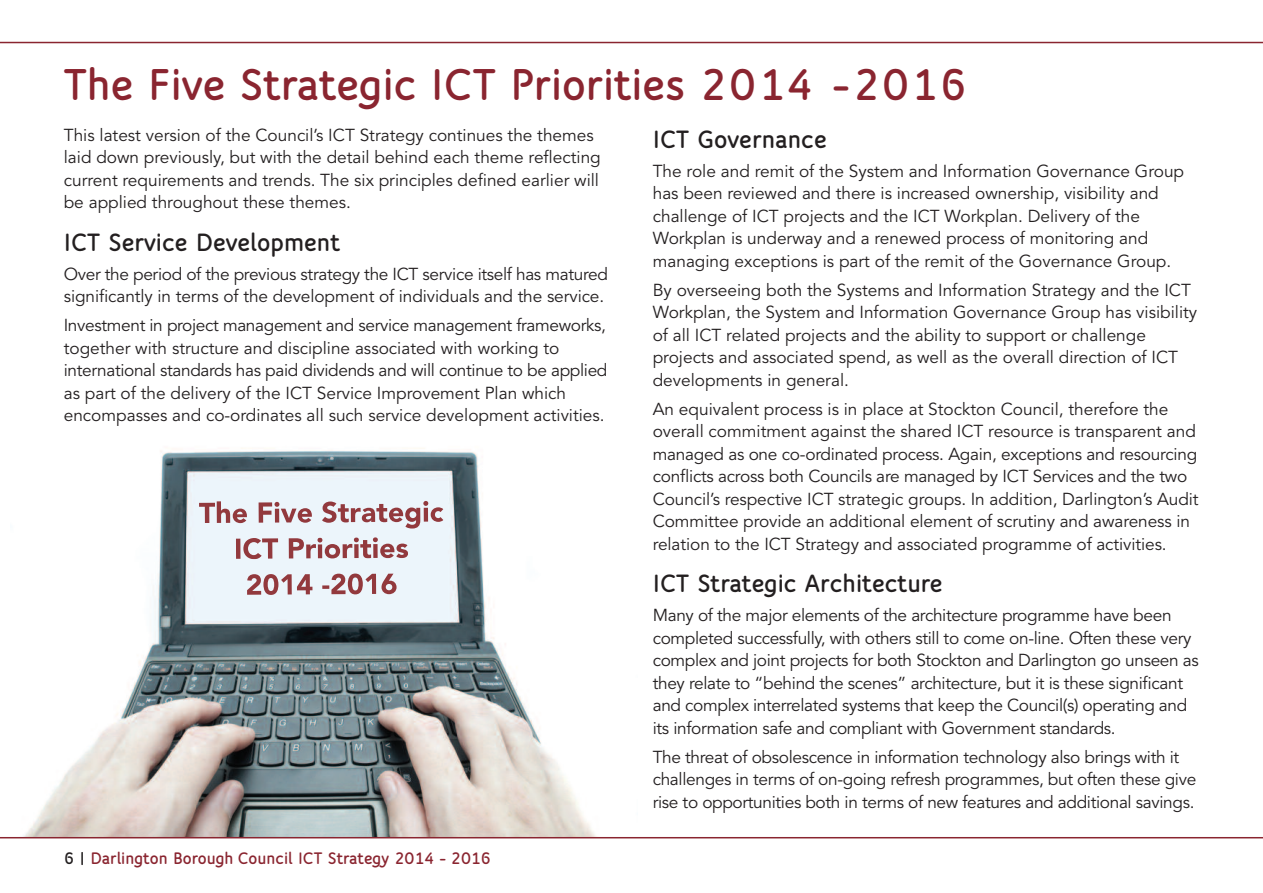
<style>
.page{position:relative;width:1263px;height:893px;background:#fff}
.page>*{position:absolute;margin:0;border:0;box-sizing:border-box;transform-origin:0 0}
.t1{font:800 48px "Speak TF";color:#8a2530}
.t2{font:800 27px "Speak TF";color:#231f20}
.t3{font:800 18px "Speak TF";color:#8a2530}
.t4{font:17.25px/22.5px "Avenir LT Std";letter-spacing:-.005em;color:#231f20}
.s1{color:#231f20}
</style>
<div class="page">
<img style="left:22px;top:448px;width:576px;height:389px">
<hr style="left:0;top:42px;width:1263px;height:1px;background:#8a2530">
<hr style="left:0;top:837px;width:1263px;height:1px;background:#8a2530">
<img style="left:199px;top:501px;width:244px;height:28px">
<img style="left:236px;top:537px;width:172px;height:22px">
<img style="left:247px;top:573px;width:150px;height:22px">
<h1 class="t1" style="left:64px;top:56px;width:905px">The Five Strategic ICT Priorities 2014 -2016</h1>
<p class="t4" style="left:64px;top:125px;width:538px">This latest version of the Council’s ICT Strategy continues the themes laid down previously, but with the detail behind each theme reflecting current requirements and trends. The six principles defined earlier will be applied throughout these themes.</p>
<h2 class="t2" style="left:64px;top:226px;width:278px">ICT Service Development</h2>
<p class="t4" style="left:64px;top:264px;width:546px">Over the period of the previous strategy the ICT service itself has matured significantly in terms of the development of individuals and the service.</p>
<p class="t4" style="left:64px;top:315px;width:545px">Investment in project management and service management frameworks, together with structure and discipline associated with working to international standards has paid dividends and will continue to be applied as part of the delivery of the ICT Service Improvement Plan which encompasses and co-ordinates all such service development activities.</p>
<h2 class="t2" style="left:653px;top:123px;width:175px">ICT Governance</h2>
<p class="t4" style="left:653px;top:161px;width:533px">The role and remit of the System and Information Governance Group has been reviewed and there is increased ownership, visibility and challenge of ICT projects and the ICT Workplan. Delivery of the Workplan is underway and a renewed process of monitoring and managing exceptions is part of the remit of the Governance Group.</p>
<p class="t4" style="left:653px;top:280px;width:546px">By overseeing both the Systems and Information Strategy and the ICT Workplan, the System and Information Governance Group has visibility of all ICT related projects and the ability to support or challenge projects and associated spend, as well as the overall direction of ICT developments in general.</p>
<p class="t4" style="left:653px;top:399px;width:547px">An equivalent process is in place at Stockton Council, therefore the overall commitment against the shared ICT resource is transparent and managed as one co-ordinated process. Again, exceptions and resourcing conflicts across both Councils are managed by ICT Services and the two Council’s respective ICT strategic groups. In addition, Darlington’s Audit Committee provide an additional element of scrutiny and awareness in relation to the ICT Strategy and associated programme of activities.</p>
<h2 class="t2" style="left:653px;top:568px;width:291px">ICT Strategic Architecture</h2>
<p class="t4" style="left:653px;top:605px;width:548px">Many of the major elements of the architecture programme have been completed successfully, with others still to come on-line. Often these very complex and joint projects for both Stockton and Darlington go unseen as they relate to “behind the scenes” architecture, but it is these significant and complex interrelated systems that keep the Council(s) operating and its information safe and compliant with Government standards.</p>
<p class="t4" style="left:653px;top:747px;width:545px">The threat of obsolescence in information technology also brings with it challenges in terms of on-going refresh programmes, but often these give rise to opportunities both in terms of new features and additional savings.</p>
<p class="t3" style="left:64px;top:847px;width:429px"><span class="s1">6 |</span> Darlington Borough Council ICT Strategy 2014 - 2016</p>
</div>
